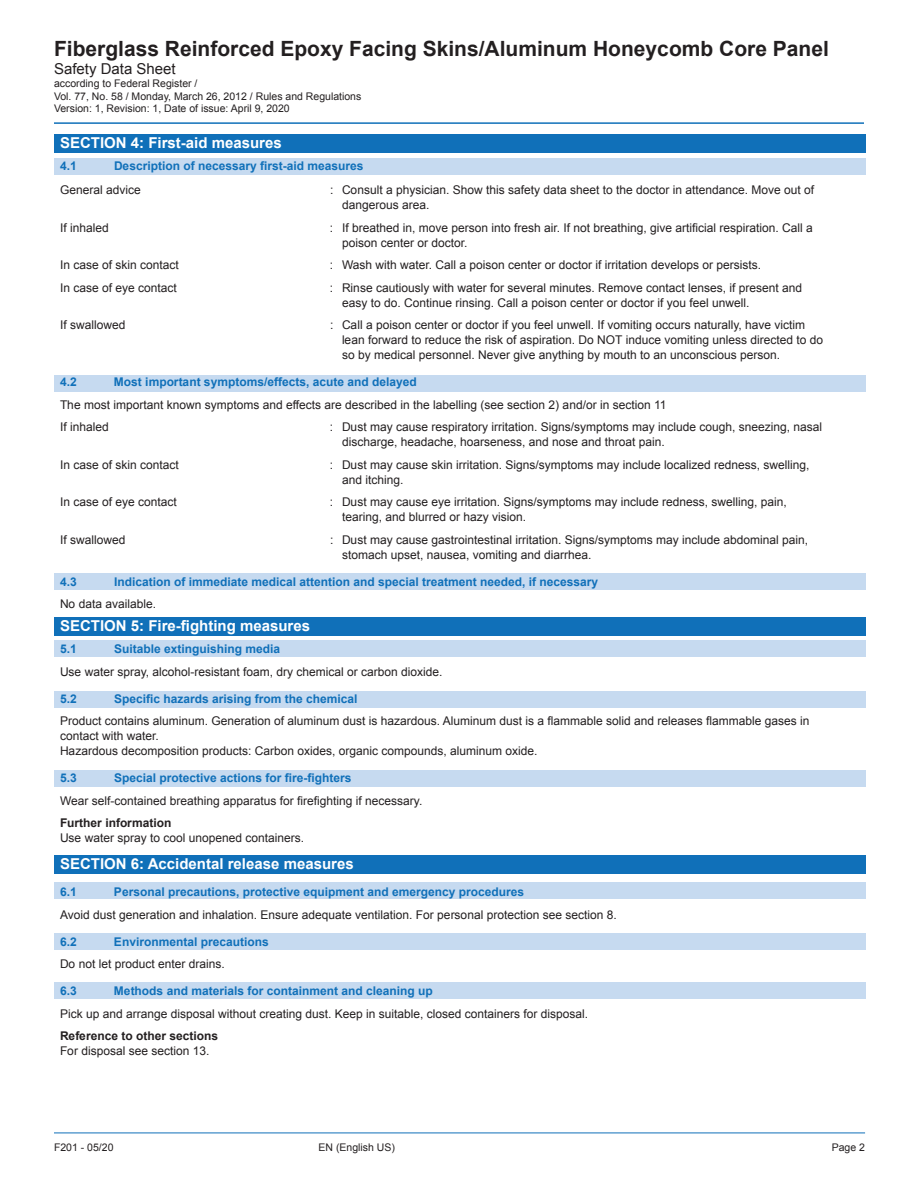
<style>
.page{position:relative;width:918px;height:1188px;background:#fff}
.page>*{position:absolute;margin:0;border:0;box-sizing:border-box;transform-origin:0 0}
.t1{font:700 21px "Arial";color:#231f20}
.t2{font:700 15px "Arial";color:#fff}
.t3{font:15px "Arial";color:#231f20}
.t4{font:12px/15px "Arial";color:#231f20}
.t5{font:700 12px "Arial";color:#1070b9}
.t6{font:700 12px "Arial";color:#231f20}
.t7{font:10.5px/12.6px "Arial";color:#231f20}
</style>
<div class="page">
<hr style="left:54px;top:1133px;width:811px;height:1px;background:#1070b9">
<div style="left:54px;top:134px;width:811px;height:18px;background:#1070b9"></div>
<div style="left:54px;top:618px;width:811px;height:18px;background:#1070b9"></div>
<div style="left:54px;top:855px;width:811px;height:18px;background:#1070b9"></div>
<div style="left:54px;top:158px;width:811px;height:16px;background:#c6daf0"></div>
<div style="left:54px;top:375px;width:811px;height:16px;background:#c6daf0"></div>
<div style="left:54px;top:573px;width:811px;height:17px;background:#c6daf0"></div>
<div style="left:54px;top:640px;width:811px;height:17px;background:#c6daf0"></div>
<div style="left:54px;top:691px;width:811px;height:17px;background:#c6daf0"></div>
<div style="left:54px;top:770px;width:811px;height:17px;background:#c6daf0"></div>
<div style="left:54px;top:882px;width:811px;height:17px;background:#c6daf0"></div>
<div style="left:54px;top:933px;width:811px;height:17px;background:#c6daf0"></div>
<div style="left:54px;top:982px;width:811px;height:16px;background:#c6daf0"></div>
<hr style="left:54px;top:122px;width:810px;height:2px;background:#1070b9">
<h1 class="t1" style="left:54px;top:41px;width:776px">Fiberglass Reinforced Epoxy Facing Skins/Aluminum Honeycomb Core Panel</h1>
<p class="t3" style="left:54px;top:63px;width:123px">Safety Data Sheet</p>
<p class="t7" style="left:54px;top:78px;width:309px">according to Federal Register /<br>Vol. 77, No. 58 / Monday, March 26, 2012 / Rules and Regulations<br>Version: 1, Revision: 1, Date of issue: April 9, 2020</p>
<p class="t2" style="left:60px;top:137px;width:223px">SECTION 4: First-aid measures</p>
<p class="t5" style="left:60px;top:158px;width:18px">4.1</p>
<p class="t5" style="left:114px;top:158px;width:251px">Description of necessary first-aid measures</p>
<p class="t4" style="left:60px;top:183px;width:82px">General advice</p>
<p class="t4" style="left:342px;top:183px;width:474px;text-indent:-12px">: Consult a physician. Show this safety data sheet to the doctor in attendance. Move out of dangerous area.</p>
<p class="t4" style="left:60px;top:220px;width:50px">If inhaled</p>
<p class="t4" style="left:342px;top:220px;width:472px;text-indent:-12px">: If breathed in, move person into fresh air. If not breathing, give artificial respiration. Call a poison center or doctor.</p>
<p class="t4" style="left:60px;top:258px;width:120px">In case of skin contact</p>
<p class="t4" style="left:330px;top:258px;width:433px">: Wash with water. Call a poison center or doctor if irritation develops or persists.</p>
<p class="t4" style="left:60px;top:281px;width:118px">In case of eye contact</p>
<p class="t4" style="left:342px;top:281px;width:462px;text-indent:-12px">: Rinse cautiously with water for several minutes. Remove contact lenses, if present and easy to do. Continue rinsing. Call a poison center or doctor if you feel unwell.</p>
<p class="t4" style="left:60px;top:318px;width:67px">If swallowed</p>
<p class="t4" style="left:342px;top:318px;width:483px;text-indent:-12px">: Call a poison center or doctor if you feel unwell. If vomiting occurs naturally, have victim lean forward to reduce the risk of aspiration. Do NOT induce vomiting unless directed to do so by medical personnel. Never give anything by mouth to an unconscious person.</p>
<p class="t5" style="left:60px;top:377px;width:18px">4.2</p>
<p class="t5" style="left:114px;top:377px;width:304px">Most important symptoms/effects, acute and delayed</p>
<p class="t4" style="left:60px;top:394px;width:608px;line-height:22.5px">The most important known symptoms and effects are described in the labelling (see section 2) and/or in section 11<br>If inhaled</p>
<p class="t4" style="left:342px;top:420px;width:482px;text-indent:-12px">: Dust may cause respiratory irritation. Signs/symptoms may include cough, sneezing, nasal discharge, headache, hoarseness, and nose and throat pain.</p>
<p class="t4" style="left:60px;top:458px;width:120px">In case of skin contact</p>
<p class="t4" style="left:342px;top:458px;width:469px;text-indent:-12px">: Dust may cause skin irritation. Signs/symptoms may include localized redness, swelling, and itching.</p>
<p class="t4" style="left:60px;top:495px;width:118px">In case of eye contact</p>
<p class="t4" style="left:342px;top:495px;width:446px;text-indent:-12px">: Dust may cause eye irritation. Signs/symptoms may include redness, swelling, pain, tearing, and blurred or hazy vision.</p>
<p class="t4" style="left:60px;top:533px;width:67px">If swallowed</p>
<p class="t4" style="left:342px;top:533px;width:468px;text-indent:-12px">: Dust may cause gastrointestinal irritation. Signs/symptoms may include abdominal pain, stomach upset, nausea, vomiting and diarrhea.</p>
<p class="t5" style="left:60px;top:577px;width:18px">4.3</p>
<p class="t5" style="left:114px;top:577px;width:486px">Indication of immediate medical attention and special treatment needed, if necessary</p>
<p class="t4" style="left:60px;top:597px;width:98px">No data available.</p>
<p class="t2" style="left:60px;top:615px;width:252px">SECTION 5: Fire-fighting measures</p>
<p class="t5" style="left:60px;top:644px;width:18px">5.1</p>
<p class="t5" style="left:114px;top:644px;width:168px">Suitable extinguishing media</p>
<p class="t4" style="left:60px;top:664px;width:384px">Use water spray, alcohol-resistant foam, dry chemical or carbon dioxide.</p>
<p class="t5" style="left:60px;top:690px;width:18px">5.2</p>
<p class="t5" style="left:114px;top:690px;width:245px">Specific hazards arising from the chemical</p>
<p class="t4" style="left:60px;top:713px;width:751px">Product contains aluminum. Generation of aluminum dust is hazardous. Aluminum dust is a flammable solid and releases flammable gases in contact with water.<br>Hazardous decomposition products: Carbon oxides, organic compounds, aluminum oxide.</p>
<p class="t5" style="left:60px;top:770px;width:18px">5.3</p>
<p class="t5" style="left:114px;top:770px;width:239px">Special protective actions for fire-fighters</p>
<p class="t4" style="left:60px;top:793px;width:364px">Wear self-contained breathing apparatus for firefighting if necessary.</p>
<p class="t6" style="left:60px;top:818px;width:113px">Further information</p>
<p class="t4" style="left:60px;top:830px;width:246px">Use water spray to cool unopened containers.</p>
<p class="t2" style="left:60px;top:858px;width:295px">SECTION 6: Accidental release measures</p>
<p class="t5" style="left:60px;top:887px;width:18px">6.1</p>
<p class="t5" style="left:114px;top:887px;width:412px">Personal precautions, protective equipment and emergency procedures</p>
<p class="t4" style="left:60px;top:908px;width:558px">Avoid dust generation and inhalation. Ensure adequate ventilation. For personal protection see section 8.</p>
<p class="t5" style="left:60px;top:937px;width:18px">6.2</p>
<p class="t5" style="left:114px;top:937px;width:156px">Environmental precautions</p>
<p class="t4" style="left:60px;top:957px;width:166px">Do not let product enter drains.</p>
<p class="t5" style="left:60px;top:986px;width:18px">6.3</p>
<p class="t5" style="left:114px;top:986px;width:320px">Methods and materials for containment and cleaning up</p>
<p class="t4" style="left:60px;top:1007px;width:530px">Pick up and arrange disposal without creating dust. Keep in suitable, closed containers for disposal.</p>
<p class="t6" style="left:60px;top:1031px;width:160px">Reference to other sections</p>
<p class="t4" style="left:60px;top:1044px;width:151px">For disposal see section 13.</p>
<p class="t7" style="left:54px;top:1142px;width:61px">F201 - 05/20</p>
<p class="t7" style="left:319px;top:1141px;width:78px">EN (English US)</p>
<p class="t7" style="left:832px;top:1142px;width:35px">Page 2</p>
</div>
